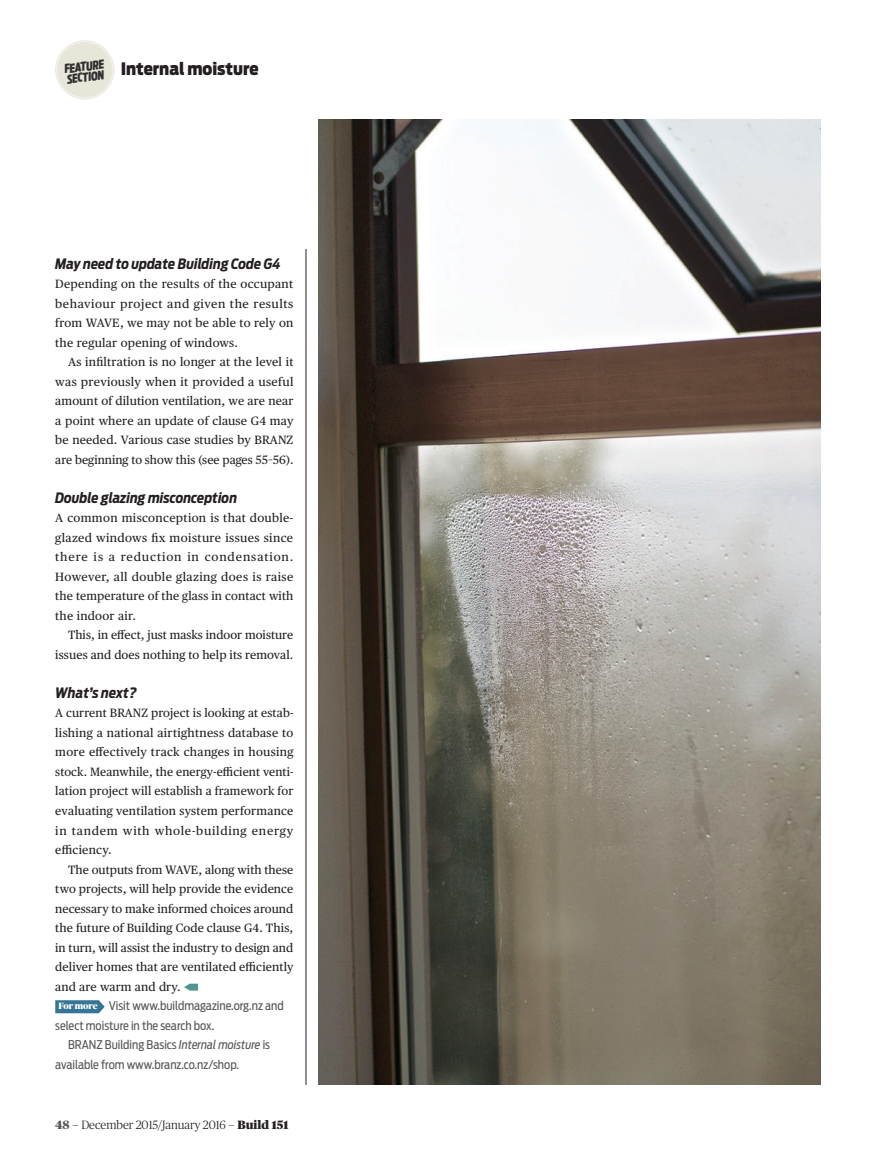
<style>
.page{position:relative;width:893px;height:1170px;background:#fff}
.page>*{position:absolute;margin:0;border:0;box-sizing:border-box;transform-origin:0 0}
.t1{font:900 17.1px "Antenna Cond";color:#231f20}
.Features_-_Subheadin{font:italic 700 14.25px "Antenna Cond";color:#231f20}
.t2{font:italic 900 12.15px "Antenna Extra Cond";color:#312f30}
.Features_-_para_FIRS{font:12px/19.5px "Publico Text";letter-spacing:.02em;color:#231f20;text-align:justify}
.Features_-_para_afte{font:12px/19.5px "Publico Text";letter-spacing:.005em;color:#231f20;text-align:justify}
.Features___Details_m{font:12px/19.5px "Antenna Cond";color:#57585a}
.t3{font:300 12px "Publico";color:#231f20}
.t4{font:900 9px "Publico Banner";letter-spacing:-.01em;color:#fff}
.s1{font-style:italic}
.s2{font-weight:900;color:#57585a}
.s3{font-weight:900}
</style>
<div class="page">
<div style="left:56px;top:42px;width:57px;height:56px;background:#e7e6d9;border-radius:50%"></div>
<div style="left:55px;top:40px;width:59px;height:59px;border:1px solid #e7e6d9;border-radius:50%"></div>
<div style="left:57px;top:42px;width:56px;height:56px;border:1px solid #e7e6d9;border-radius:50%"></div>
<svg style="left:184px;top:983px;width:14px;height:7px"></svg>
<svg style="left:55px;top:1000px;width:50px;height:13px"></svg>
<hr style="left:306px;top:249px;width:1px;height:835px;background:#231f20">
<img style="left:319px;top:119px;width:502px;height:965px">
<p class="t2" style="left:63px;top:62px;width:41px;rotate:-8deg">FEATURE</p>
<h1 class="t1" style="left:121px;top:58px;width:139px">Internal moisture</h1>
<p class="t2" style="left:66px;top:72px;width:39px;rotate:-8deg">SECTION</p>
<p class="Features_-_Subheadin" style="left:55px;top:255px;width:227px">May need to update Building Code G4</p>
<p class="Features_-_para_FIRS" style="left:55px;top:273px;width:240px">Depending on the results of the occupant behaviour project and given the results from WAVE, we may not be able to rely on the regular opening of windows.</p>
<p class="Features_-_para_afte" style="left:55px;top:351px;width:240px;text-indent:13px">As infiltration is no longer at the level it was previously when it provided a useful amount of dilution ventilation, we are near a point where an update of clause G4 may be needed. Various case studies by BRANZ are beginning to show this (see pages 55–56).</p>
<p class="Features_-_Subheadin" style="left:55px;top:489px;width:183px">Double glazing misconception</p>
<p class="Features_-_para_FIRS" style="left:55px;top:507px;width:240px">A common misconception is that double&shy;glazed windows fix moisture issues since there is a reduction in condensation.<br>However, all double glazing does is raise the temperature of the glass in contact with the indoor air.</p>
<p class="Features_-_para_afte" style="left:55px;top:624px;width:240px;text-align:right">This, in effect, just masks indoor moisture issues and does nothing to help its removal.</p>
<p class="Features_-_Subheadin" style="left:55px;top:684px;width:83px">What’s next?</p>
<p class="Features_-_para_FIRS" style="left:55px;top:702px;width:240px">A current BRANZ project is looking at estab&shy;lishing a national airtightness database to more effectively track changes in housing stock. Meanwhile, the energy-efficient venti&shy;lation project will establish a framework for evaluating ventilation system performance in tandem with whole-building energy efficiency.</p>
<p class="Features_-_para_afte" style="left:55px;top:858px;width:240px;text-indent:13px">The outputs from WAVE, along with these two projects, will help provide the evidence necessary to make informed choices around the future of Building Code clause G4. This, in turn, will assist the industry to design and deliver homes that are ventilated efficiently and are warm and dry.</p>
<p class="t4" style="left:59px;top:999px;width:41px">For more</p>
<p class="Features___Details_m" style="left:55px;top:995px;width:230px;text-indent:54px">Visit www.buildmagazine.org.nz and select moisture in the search box.</p>
<p class="Features___Details_m" style="left:55px;top:1034px;width:216px;text-indent:13px">BRANZ Building Basics <span class="s1">Internal moisture</span> is available from www.branz.co.nz/shop.</p>
<p class="t3" style="left:55px;top:1117px;width:235px"><span class="s2">48</span> — December 2015/January 2016 — <span class="s3">Build 151</span></p>
</div>
